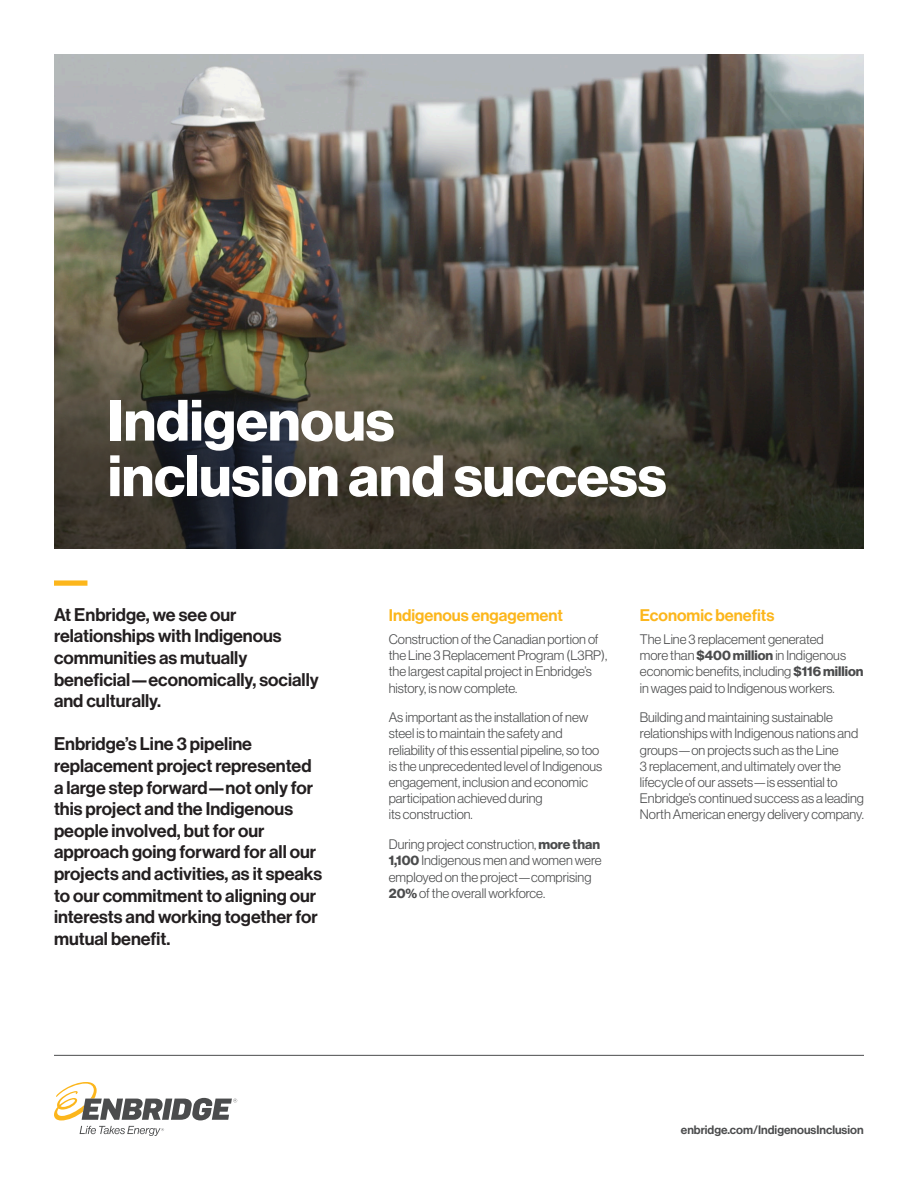
<style>
.page{position:relative;width:918px;height:1188px;background:#fff}
.page>*{position:absolute;margin:0;border:0;box-sizing:border-box;transform-origin:0 0}
.t1{font:57px/55.5px "N Haas Grotesk DS Std 75 Bd";color:#fff}
.t2{font:18px/21.6px "N Haas Grotesk DS Std 65 Md";color:#231f20}
.t3{font:16.5px "N Haas Grotesk DS Std 65 Md";color:#fcb61c}
.t4{font:13.5px/16.2px "N Haas Grotesk DS Std 45 Lt";color:#4b4c4d}
.t5{font:12px "N Haas Grotesk DS Std 65 Md";color:#4b4c4d}
.s1{font-family:"N Haas Grotesk DS Std 75 Bd"}
</style>
<div class="page">
<img style="left:54px;top:54px;width:810px;height:156px">
<img style="left:54px;top:210px;width:810px;height:338px">
<svg style="left:54px;top:1082px;width:183px;height:38px"></svg>
<svg style="left:80px;top:1126px;width:84px;height:10px"></svg>
<hr style="left:54px;top:1055px;width:810px;height:1px;background:#4b4c4d">
<div style="left:54px;top:580px;width:33px;height:6px;background:#fcb61c"></div>
<p class="t1" style="left:108px;top:394px;width:560px">Indigenous<br>inclusion and success</p>
<p class="t2" style="left:54px;top:604px;width:266px">At Enbridge, we see our relationships with Indigenous communities as mutually beneficial—economically, socially and culturally.</p>
<p class="t2" style="left:54px;top:734px;width:270px">Enbridge’s Line 3 pipeline replacement project represented a large step forward—not only for this project and the Indigenous people involved, but for our approach going forward for all our projects and activities, as it speaks to our commitment to aligning our interests and working together for mutual benefit.</p>
<p class="t3" style="left:389px;top:606px;width:176px">Indigenous engagement</p>
<p class="t4" style="left:389px;top:631px;width:220px">Construction of the Canadian portion of the Line 3 Replacement Program (L3RP), the largest capital project in Enbridge’s history, is now complete.</p>
<p class="t4" style="left:389px;top:709px;width:215px">As important as the installation of new steel is to maintain the safety and reliability of this essential pipeline, so too is the unprecedented level of Indigenous engagement, inclusion and economic participation achieved during<br>its construction.</p>
<p class="t4" style="left:389px;top:836px;width:214px">During project construction, <span class="s1">more than 1,100</span> Indigenous men and women were employed on the project—comprising <span class="s1">20%</span> of the overall workforce.</p>
<p class="t3" style="left:640px;top:606px;width:136px">Economic benefits</p>
<p class="t4" style="left:640px;top:631px;width:225px">The Line 3 replacement generated<br>more than <span class="s1">$400 million</span> in Indigenous economic benefits, including <span class="s1">$116 million </span>in wages paid to Indigenous workers.</p>
<p class="t4" style="left:640px;top:709px;width:226px">Building and maintaining sustainable relationships with Indigenous nations and groups—on projects such as the Line<br>3 replacement, and ultimately over the lifecycle of our assets—is essential to Enbridge’s continued success as a leading North American energy delivery company.</p>
<p class="t5" style="left:681px;top:1123px;width:184px">enbridge.com/IndigenousInclusion</p>
</div>
